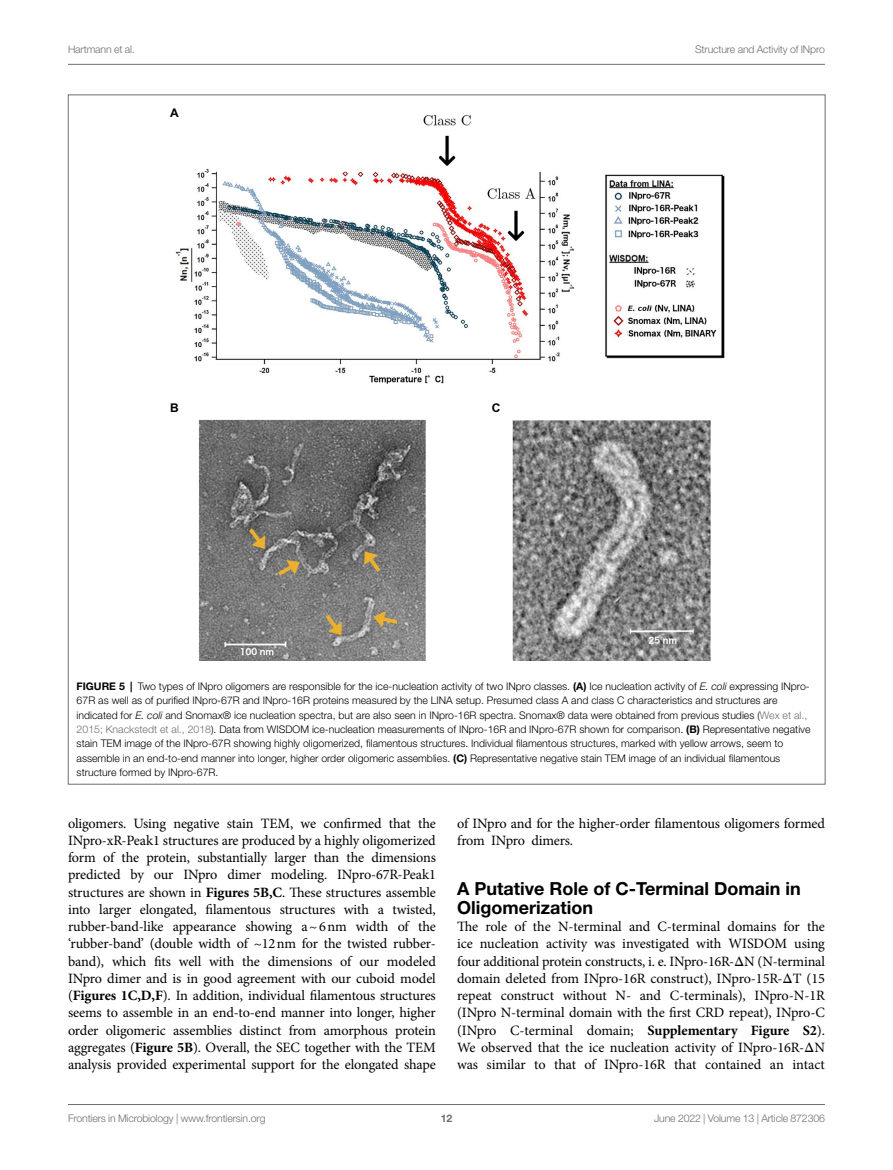
<style>
.page{position:relative;width:893px;height:1170px;background:#fff}
.page>*{position:absolute;margin:0;border:0;box-sizing:border-box;transform-origin:0 0}
.HEAD_2{font:700 18px/18.8px "Helvetica Neue LT Std";color:#000}
.TEXT{font:14.25px/17.2px "Minion Pro";letter-spacing:-.015em;color:#000;text-align:justify}
.TEXT_FLUSH{font:14.25px/17.2px "Minion Pro";letter-spacing:-.005em;color:#000;text-align:justify}
.t1{font:700 12px "Arial";color:#000}
.FIG_LEG{font:300 10.5px/14.2px "Helvetica Neue LT Std";color:#000}
.t2{font:300 10.5px "Helvetica Neue LT Std";letter-spacing:-.015em;color:#6d6e71}
.t3{font:700 10.5px "Helvetica Neue LT Std";color:#6d6e71}
.s1{font-weight:700}
.s2{font-style:italic}
.s3{color:#6d6e71}
.s4{font-family:"STIX General"}
</style>
<div class="page">
<hr style="left:68px;top:64px;width:757px;height:1px;background:#6d6e71">
<hr style="left:68px;top:1104px;width:757px;height:1px;background:#6d6e71">
<img style="left:175px;top:115px;width:550px;height:546px">
<p class="t2" style="left:68px;top:42px;width:68px">Hartmann et al.</p>
<p class="t2" style="left:695px;top:42px;width:131px">Structure and Activity of INpro</p>
<p class="t1" style="left:170px;top:104px;width:10px">A</p>
<p class="t1" style="left:170px;top:400px;width:10px">B</p>
<p class="t1" style="left:492px;top:400px;width:10px">C</p>
<p class="FIG_LEG" style="left:77px;top:679px;width:735px"><span class="s1">FIGURE 5 |</span> Two types of INpro oligomers are responsible for the ice-nucleation activity of two INpro classes. <span class="s1">(A)</span> Ice nucleation activity of <span class="s2">E. coli</span> expressing INpro-67R as well as of purified INpro-67R and INpro-16R proteins measured by the LINA setup. Presumed class A and class C characteristics and structures are indicated for <span class="s2">E. coli</span> and Snomax® ice nucleation spectra, but are also seen in INpro-16R spectra. Snomax® data were obtained from previous studies (<span class="s3">Wex et al., 2015; Knackstedt et al., 2018</span>). Data from WISDOM ice-nucleation measurements of INpro-16R and INpro-67R shown for comparison. <span class="s1">(B)</span> Representative negative stain TEM image of the INpro-67R showing highly oligomerized, filamentous structures. Individual filamentous structures, marked with yellow arrows, seem to assemble in an end-to-end manner into longer, higher order oligomeric assemblies. <span class="s1">(C)</span> Representative negative stain TEM image of an individual filamentous structure formed by INpro-67R.</p>
<p class="TEXT" style="left:68px;top:814px;width:369px">oligomers. Using negative stain TEM, we confirmed that the INpro-xR-Peak1 structures are produced by a highly oligomerized form of the protein, substantially larger than the dimensions predicted by our INpro dimer modeling. INpro-67R-Peak1 structures are shown in <span class="s1">Figures 5B,C</span>. These structures assemble into larger elongated, filamentous structures with a twisted, rubber-band-like appearance showing a~6nm width of the ‘rubber-band’ (double width of ~12nm for the twisted rubber&shy;band), which fits well with the dimensions of our modeled INpro dimer and is in good agreement with our cuboid model (<span class="s1">Figures 1C,D,F</span>). In addition, individual filamentous structures seems to assemble in an end-to-end manner into longer, higher order oligomeric assemblies distinct from amorphous protein aggregates (<span class="s1">Figure 5B</span>). Overall, the SEC together with the TEM analysis provided experimental support for the elongated shape</p>
<p class="TEXT" style="left:457px;top:814px;width:369px">of INpro and for the higher-order filamentous oligomers formed from INpro dimers.</p>
<p class="HEAD_2" style="left:457px;top:878px;width:345px">A Putative Role of C-Terminal Domain in<br>Oligomerization</p>
<p class="TEXT_FLUSH" style="left:457px;top:917px;width:369px">The role of the N-terminal and C-terminal domains for the ice nucleation activity was investigated with WISDOM using four additional protein constructs, i. e. INpro-16R-<span class="s4">Δ</span>N (N-terminal domain deleted from INpro-16R construct), INpro-15R-<span class="s4">Δ</span>T (15 repeat construct without N- and C-terminals), INpro-N-1R (INpro N-terminal domain with the first CRD repeat), INpro-C (INpro C-terminal domain; <span class="s1">Supplementary Figure S2</span>).<br>We observed that the ice nucleation activity of INpro-16R-<span class="s4">Δ</span>N was similar to that of INpro-16R that contained an intact</p>
<p class="t2" style="left:68px;top:1111px;width:199px">Frontiers in Microbiology | www.frontiersin.org</p>
<p class="t3" style="left:441px;top:1111px;width:13px">12</p>
<p class="t2" style="left:654px;top:1111px;width:172px">June 2022 | Volume 13 | Article 872306</p>
</div>
